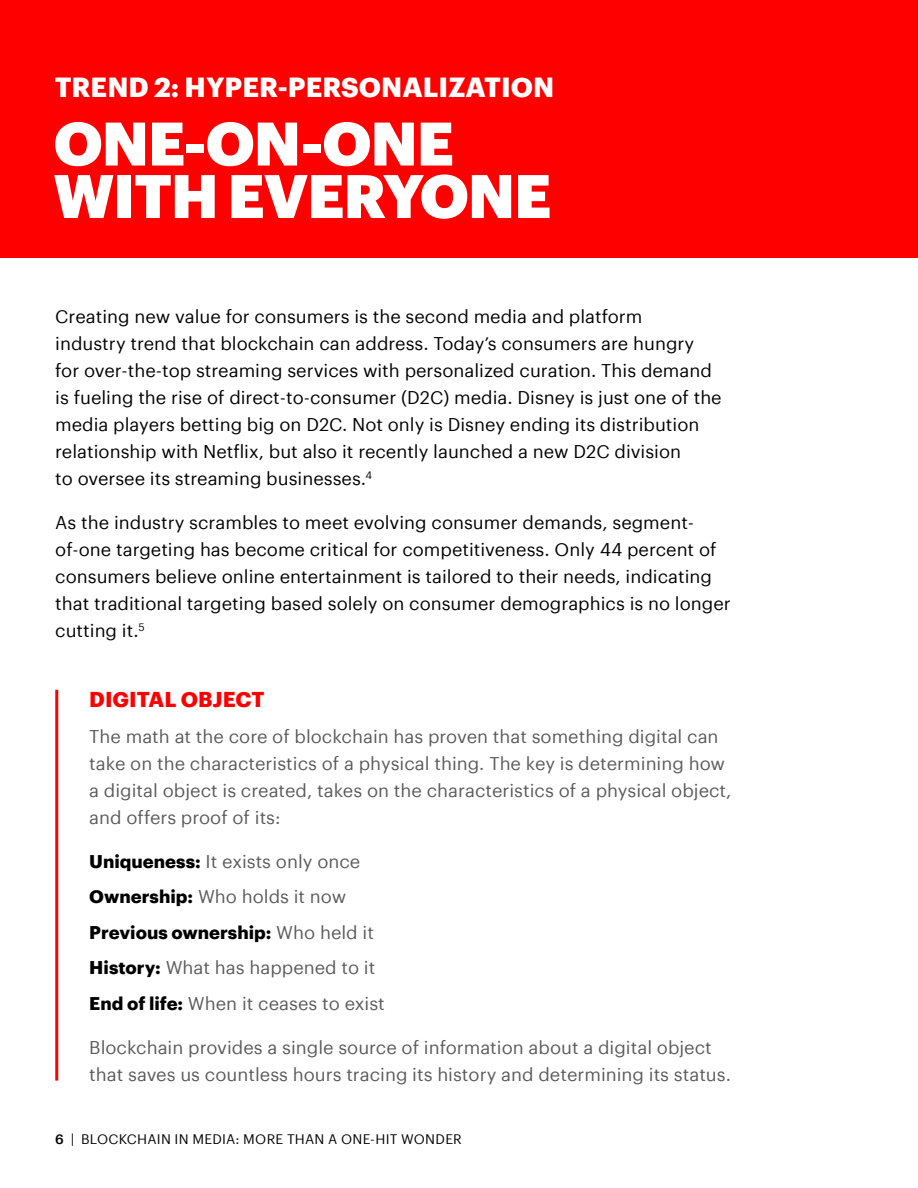
<style>
.page{position:relative;width:918px;height:1188px;background:#fff}
.page>*{position:absolute;margin:0;border:0;box-sizing:border-box;transform-origin:0 0}
.t1{font:900 60px/52.5px "Graphik";letter-spacing:-.015em;color:#fff}
.t2{font:700 27px "Graphik";color:#fff}
.t3{font:700 21px "Graphik";color:#f00}
.t4{font:18px/27px "Graphik";color:#000}
.t5{font:18px/27px "Graphik";color:#5a5a5a}
.t6{font:13.5px "Graphik";letter-spacing:.02em;color:#000}
.s1{font-weight:700;color:#000}
.s2{font-weight:500}
</style>
<div class="page">
<div style="left:0;top:0;width:918px;height:257px;background:#f00"></div>
<hr style="left:55px;top:690px;width:3px;height:391px;background:#f00">
<h2 class="t2" style="left:55px;top:66px;width:501px">TREND 2: HYPER-PERSONALIZATION</h2>
<h1 class="t1" style="left:54px;top:112px;width:499px">ONE-ON-ONE<br>WITH EVERYONE</h1>
<p class="t4" style="left:55px;top:302px;width:668px">Creating new value for consumers is the second media and platform<br>industry trend that blockchain can address. Today’s consumers are hungry for over-the-top streaming services with personalized curation. This demand is fueling the rise of direct-to-consumer (D2C) media. Disney is just one of the media players betting big on D2C. Not only is Disney ending its distribution relationship with Netflix, but also it recently launched a new D2C division<br>to oversee its streaming businesses.<sup>4</sup></p>
<p class="t4" style="left:55px;top:508px;width:677px">As the industry scrambles to meet evolving consumer demands, segment&shy;of-one targeting has become critical for competitiveness. Only 44 percent of consumers believe online entertainment is tailored to their needs, indicating that traditional targeting based solely on consumer demographics is no longer cutting it.<sup>5</sup></p>
<p class="t3" style="left:89px;top:683px;width:177px">DIGITAL OBJECT</p>
<p class="t5" style="left:89px;top:721px;width:644px">The math at the core of blockchain has proven that something digital can take on the characteristics of a physical thing. The key is determining how a digital object is created, takes on the characteristics of a physical object, and offers proof of its:</p>
<p class="t5" style="left:89px;top:842px;width:297px;line-height:35.5px"><span class="s1">Uniqueness:</span> It exists only once<br><span class="s1">Ownership:</span> Who holds it now<br><span class="s1">Previous ownership:</span> Who held it<br><span class="s1">History:</span> What has happened to it<br><span class="s1">End of life:</span> When it ceases to exist</p>
<p class="t5" style="left:89px;top:1032px;width:643px">Blockchain provides a single source of information about a digital object that saves us countless hours tracing its history and determining its status.</p>
<p class="t6" style="left:55px;top:1129px;width:408px"><span class="s2">6</span> | BLOCKCHAIN IN MEDIA: MORE THAN A ONE-HIT WONDER</p>
</div>
